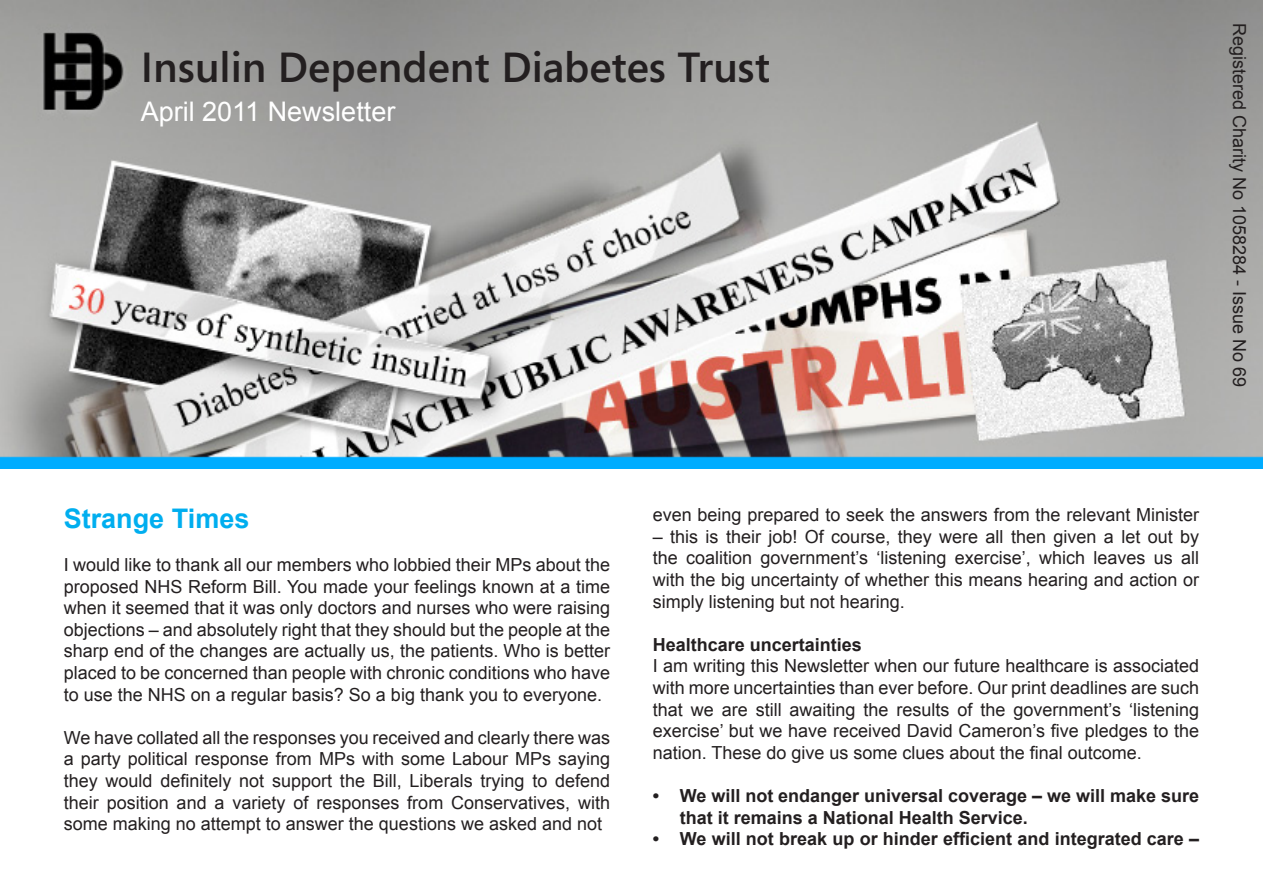
<style>
.page{position:relative;width:1263px;height:893px;background:#fff}
.page>*{position:absolute;margin:0;border:0;box-sizing:border-box;transform-origin:0 0}
.t1{font:600 42px "Segoe Media Center";color:#231f20}
.t2{font:27px "Arial";color:#fff}
.t3{font:700 27px "Arial";color:#00aeef}
.t4{font:18px/21.6px "Arial";color:#231f20;text-align:justify}
.t5{font:700 18px/21.6px "Arial";color:#231f20}
</style>
<div class="page">
<img style="left:0;top:0;width:1263px;height:468px">
<h1 class="t1" style="left:141px;top:43px;width:631px">Insulin Dependent Diabetes Trust</h1>
<h2 class="t2" style="left:141px;top:94px;width:256px">April 2011 Newsletter</h2>
<p class="t4" style="left:1250px;top:23px;width:366px;rotate:90deg">Registered Charity No 1058284 - Issue No 69</p>
<h2 class="t3" style="left:64px;top:500px;width:187px">Strange Times</h2>
<p class="t4" style="left:64px;top:554px;width:548px">I would like to thank all our members who lobbied their MPs about the proposed NHS Reform Bill. You made your feelings known at a time when it seemed that it was only doctors and nurses who were raising objections – and absolutely right that they should but the people at the sharp end of the changes are actually us, the patients. Who is better placed to be concerned than people with chronic conditions who have to use the NHS on a regular basis? So a big thank you to everyone.</p>
<p class="t4" style="left:64px;top:727px;width:548px">We have collated all the responses you received and clearly there was a party political response from MPs with some Labour MPs saying they would definitely not support the Bill, Liberals trying to defend their position and a variety of responses from Conservatives, with some making no attempt to answer the questions we asked and not</p>
<p class="t4" style="left:653px;top:504px;width:548px">even being prepared to seek the answers from the relevant Minister</p>
<p class="t4" style="left:653px;top:526px;width:548px">– this is their job! Of course, they were all then given a let out by the coalition government’s ‘listening exercise’, which leaves us all with the big uncertainty of whether this means hearing and action or simply listening but not hearing.</p>
<p class="t5" style="left:653px;top:634px;width:211px">Healthcare uncertainties</p>
<p class="t4" style="left:653px;top:655px;width:548px">I am writing this Newsletter when our future healthcare is associated with more uncertainties than ever before. Our print deadlines are such that we are still awaiting the results of the government’s ‘listening exercise’ but we have received David Cameron’s five pledges to the nation. These do give us some clues about the final outcome.</p>
<p class="t5" style="left:680px;top:785px;width:521px;text-indent:-27px">• We will not endanger universal coverage – we will make sure that it remains a National Health Service.</p>
<p class="t5" style="left:653px;top:829px;width:548px">• We will not break up or hinder efficient and integrated care –</p>
</div>
